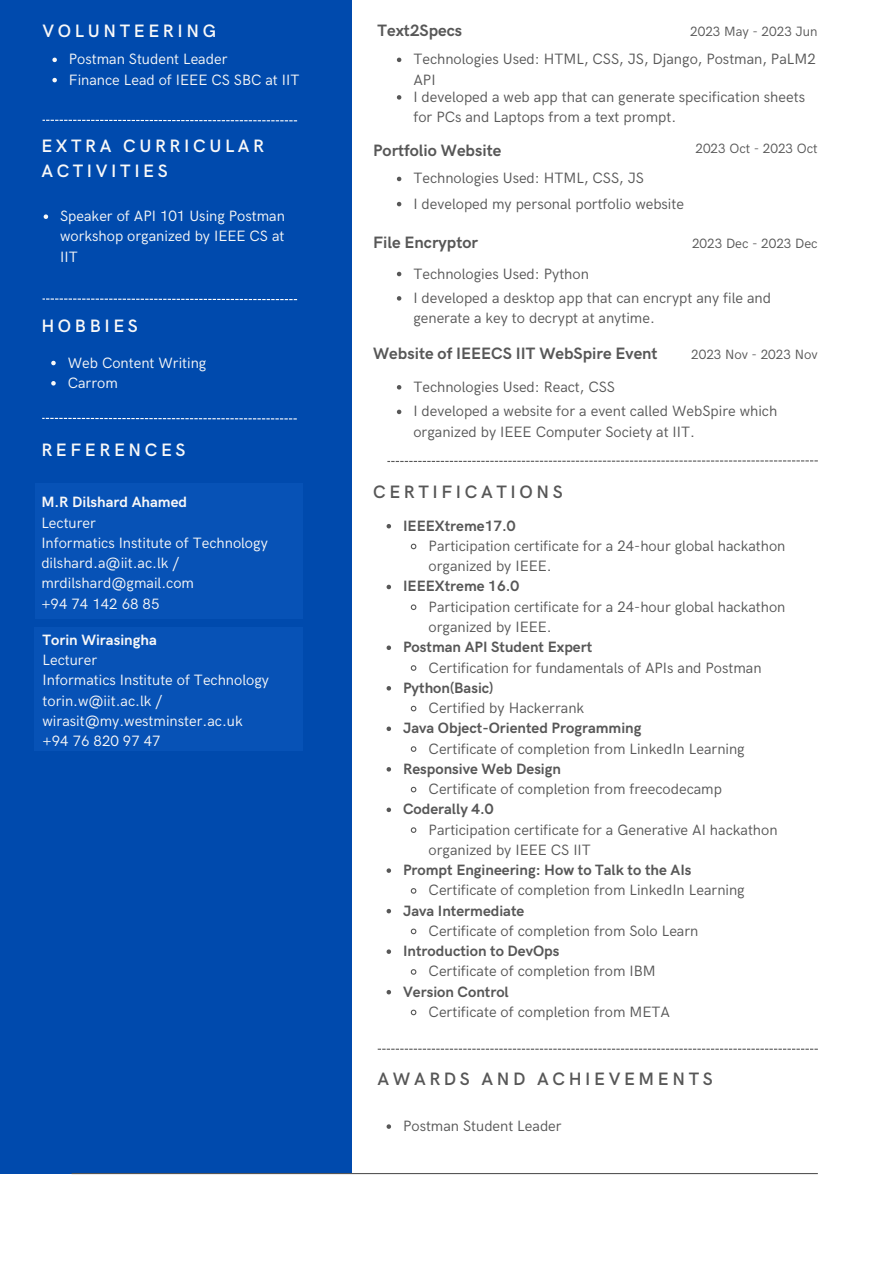
<style>
.page{position:relative;width:893px;height:1264px;background:#fff}
.page>*{position:absolute;margin:0;border:0;box-sizing:border-box;transform-origin:0 0}
.t1{font:600 18px/24.8px "HK Grotesk";letter-spacing:.2em;color:#f8f8f8}
.t2{font:600 18px "HK Grotesk";letter-spacing:.2em;color:#575757}
.t3{font:700 16.5px "HK Grotesk";color:#575757}
.t4{font:15px/20.2px "HK Grotesk";color:#575757}
.t5{font:15px/20.2px "HK Grotesk";color:#f8f8f8}
.t6{font:700 15px "HK Grotesk";color:#575757}
.t7{font:13.5px "HK Grotesk";color:#575757}
.s1{font-weight:700}
</style>
<div class="page">
<div style="left:0;top:0;width:351px;height:1173px;background:#004aad"></div>
<hr style="left:72px;top:1172px;width:745px;height:2px;background:#575757">
<div style="left:35px;top:483px;width:267px;height:136px;background:#0752b6"></div>
<div style="left:35px;top:627px;width:267px;height:123px;background:#0752b6"></div>
<svg style="left:397px;top:177px;width:4px;height:4px"></svg>
<svg style="left:397px;top:202px;width:4px;height:4px"></svg>
<svg style="left:397px;top:272px;width:4px;height:4px"></svg>
<svg style="left:397px;top:296px;width:4px;height:4px"></svg>
<svg style="left:397px;top:385px;width:4px;height:4px"></svg>
<svg style="left:397px;top:409px;width:4px;height:5px"></svg>
<svg style="left:387px;top:460px;width:430px;height:2px"></svg>
<svg style="left:386px;top:524px;width:5px;height:4px"></svg>
<svg style="left:410px;top:543px;width:7px;height:7px"></svg>
<svg style="left:386px;top:584px;width:5px;height:5px"></svg>
<svg style="left:410px;top:604px;width:7px;height:6px"></svg>
<svg style="left:386px;top:645px;width:5px;height:5px"></svg>
<svg style="left:410px;top:665px;width:7px;height:6px"></svg>
<svg style="left:386px;top:686px;width:5px;height:4px"></svg>
<svg style="left:410px;top:705px;width:7px;height:7px"></svg>
<svg style="left:386px;top:726px;width:5px;height:5px"></svg>
<svg style="left:410px;top:746px;width:7px;height:6px"></svg>
<svg style="left:386px;top:767px;width:5px;height:4px"></svg>
<svg style="left:410px;top:786px;width:7px;height:7px"></svg>
<svg style="left:386px;top:807px;width:5px;height:5px"></svg>
<svg style="left:410px;top:827px;width:7px;height:6px"></svg>
<svg style="left:386px;top:868px;width:5px;height:4px"></svg>
<svg style="left:410px;top:888px;width:7px;height:6px"></svg>
<svg style="left:386px;top:908px;width:5px;height:5px"></svg>
<svg style="left:410px;top:928px;width:7px;height:7px"></svg>
<svg style="left:386px;top:949px;width:5px;height:4px"></svg>
<svg style="left:410px;top:969px;width:7px;height:6px"></svg>
<svg style="left:386px;top:990px;width:5px;height:4px"></svg>
<svg style="left:410px;top:1009px;width:7px;height:7px"></svg>
<svg style="left:377px;top:1048px;width:440px;height:1px"></svg>
<svg style="left:386px;top:1124px;width:5px;height:4px"></svg>
<svg style="left:52px;top:58px;width:5px;height:4px"></svg>
<svg style="left:52px;top:78px;width:5px;height:4px"></svg>
<svg style="left:42px;top:120px;width:255px;height:1px"></svg>
<svg style="left:44px;top:214px;width:4px;height:5px"></svg>
<svg style="left:42px;top:418px;width:255px;height:1px"></svg>
<svg style="left:397px;top:95px;width:4px;height:5px"></svg>
<svg style="left:397px;top:58px;width:4px;height:4px"></svg>
<svg style="left:42px;top:298px;width:255px;height:2px"></svg>
<svg style="left:51px;top:361px;width:5px;height:4px"></svg>
<svg style="left:51px;top:381px;width:5px;height:4px"></svg>
<p class="t1" style="left:43px;top:19px;width:175px">VOLUNTEERING</p>
<p class="t5" style="left:69px;top:50px;width:160px">Postman Student Leader</p>
<p class="t5" style="left:69px;top:70px;width:232px">Finance Lead of IEEE CS SBC at IIT</p>
<p class="t1" style="left:41px;top:134px;width:224px">EXTRA CURRICULAR<br>ACTIVITIES</p>
<p class="t5" style="left:60px;top:206px;width:226px;text-align:justify">Speaker of API 101 Using Postman workshop organized by IEEE CS at IIT</p>
<p class="t1" style="left:41px;top:314px;width:98px">HOBBIES</p>
<p class="t5" style="left:68px;top:353px;width:140px">Web Content Writing</p>
<h1 class="t5" style="left:68px;top:373px;width:52px">Carrom</h1>
<h1 class="t1" style="left:41px;top:438px;width:146px">REFERENCES</h1>
<p class="t5" style="left:41px;top:492px;width:228px"><span class="s1">M.R Dilshard Ahamed<br></span>Lecturer<br>Informatics Institute of Technology dilshard.a@iit.ac.lk / mrdilshard@gmail.com<br>+94 74 142 68 85</p>
<p class="t5" style="left:43px;top:630px;width:228px"><span class="s1">Torin Wirasingha<br></span>Lecturer<br>Informatics Institute of Technology torin.w@iit.ac.lk / wirasit@my.westminster.ac.uk +94 76 820 97 47</p>
<p class="t3" style="left:377px;top:21px;width:86px">Text2Specs</p>
<p class="t7" style="left:690px;top:24px;width:129px">2023 May - 2023 Jun</p>
<p class="t4" style="left:413px;top:50px;width:404px">Technologies Used: HTML, CSS, JS, Django, Postman, PaLM2<br>API</p>
<p class="t4" style="left:413px;top:87px;width:393px">I developed a web app that can generate specification sheets for PCs and Laptops from a text prompt.</p>
<h1 class="t3" style="left:373px;top:141px;width:130px">Portfolio Website</h1>
<p class="t7" style="left:695px;top:140px;width:124px">2023 Oct - 2023 Oct</p>
<h1 class="t4" style="left:413px;top:169px;width:232px">Technologies Used: HTML, CSS, JS</h1>
<p class="t4" style="left:413px;top:194px;width:272px">I developed my personal portfolio website</p>
<p class="t3" style="left:373px;top:233px;width:106px">File Encryptor</p>
<h3 class="t7" style="left:692px;top:235px;width:127px">2023 Dec - 2023 Dec</h3>
<h1 class="t4" style="left:413px;top:264px;width:177px">Technologies Used: Python</h1>
<h3 class="t4" style="left:413px;top:288px;width:359px">I developed a desktop app that can encrypt any file and generate a key to decrypt at anytime.</h3>
<p class="t3" style="left:373px;top:344px;width:286px">Website of IEEECS IIT WebSpire Event</p>
<p class="t7" style="left:691px;top:347px;width:128px">2023 Nov - 2023 Nov</p>
<h2 class="t4" style="left:413px;top:377px;width:203px">Technologies Used: React, CSS</h2>
<p class="t4" style="left:413px;top:402px;width:365px">I developed a website for a event called WebSpire which organized by IEEE Computer Society at IIT.</p>
<p class="t2" style="left:373px;top:482px;width:191px">CERTIFICATIONS</p>
<p class="t6" style="left:403px;top:517px;width:114px">IEEEXtreme17.0</p>
<p class="t4" style="left:428px;top:536px;width:358px">Participation certificate for a 24-hour global hackathon organized by IEEE.</p>
<h2 class="t6" style="left:403px;top:578px;width:118px">IEEEXtreme 16.0</h2>
<p class="t4" style="left:428px;top:597px;width:358px">Participation certificate for a 24-hour global hackathon organized by IEEE.</p>
<p class="t6" style="left:403px;top:638px;width:191px">Postman API Student Expert</p>
<h2 class="t4" style="left:428px;top:658px;width:334px">Certification for fundamentals of APIs and Postman</h2>
<p class="t6" style="left:403px;top:679px;width:92px">Python(Basic)</p>
<p class="t4" style="left:428px;top:698px;width:157px">Certified by Hackerrank</p>
<p class="t6" style="left:403px;top:719px;width:240px">Java Object-Oriented Programming</p>
<h2 class="t4" style="left:428px;top:739px;width:318px">Certificate of completion from LinkedIn Learning</h2>
<p class="t6" style="left:403px;top:760px;width:159px">Responsive Web Design</p>
<p class="t4" style="left:428px;top:779px;width:295px">Certificate of completion from freecodecamp</p>
<p class="t6" style="left:403px;top:800px;width:92px">Coderally 4.0</p>
<h1 class="t4" style="left:428px;top:820px;width:350px">Participation certificate for a Generative AI hackathon organized by IEEE CS IIT</h1>
<p class="t6" style="left:403px;top:861px;width:290px">Prompt Engineering: How to Talk to the AIs</p>
<p class="t4" style="left:428px;top:880px;width:318px">Certificate of completion from LinkedIn Learning</p>
<p class="t6" style="left:403px;top:902px;width:123px">Java Intermediate</p>
<p class="t4" style="left:428px;top:921px;width:271px">Certificate of completion from Solo Learn</p>
<p class="t6" style="left:403px;top:942px;width:158px">Introduction to DevOps</p>
<p class="t4" style="left:428px;top:961px;width:228px">Certificate of completion from IBM</p>
<p class="t6" style="left:403px;top:983px;width:107px">Version Control</p>
<p class="t4" style="left:428px;top:1002px;width:243px">Certificate of completion from META</p>
<p class="t2" style="left:377px;top:1068px;width:337px">AWARDS AND ACHIEVEMENTS</p>
<p class="t4" style="left:403px;top:1116px;width:160px">Postman Student Leader</p>
</div>
